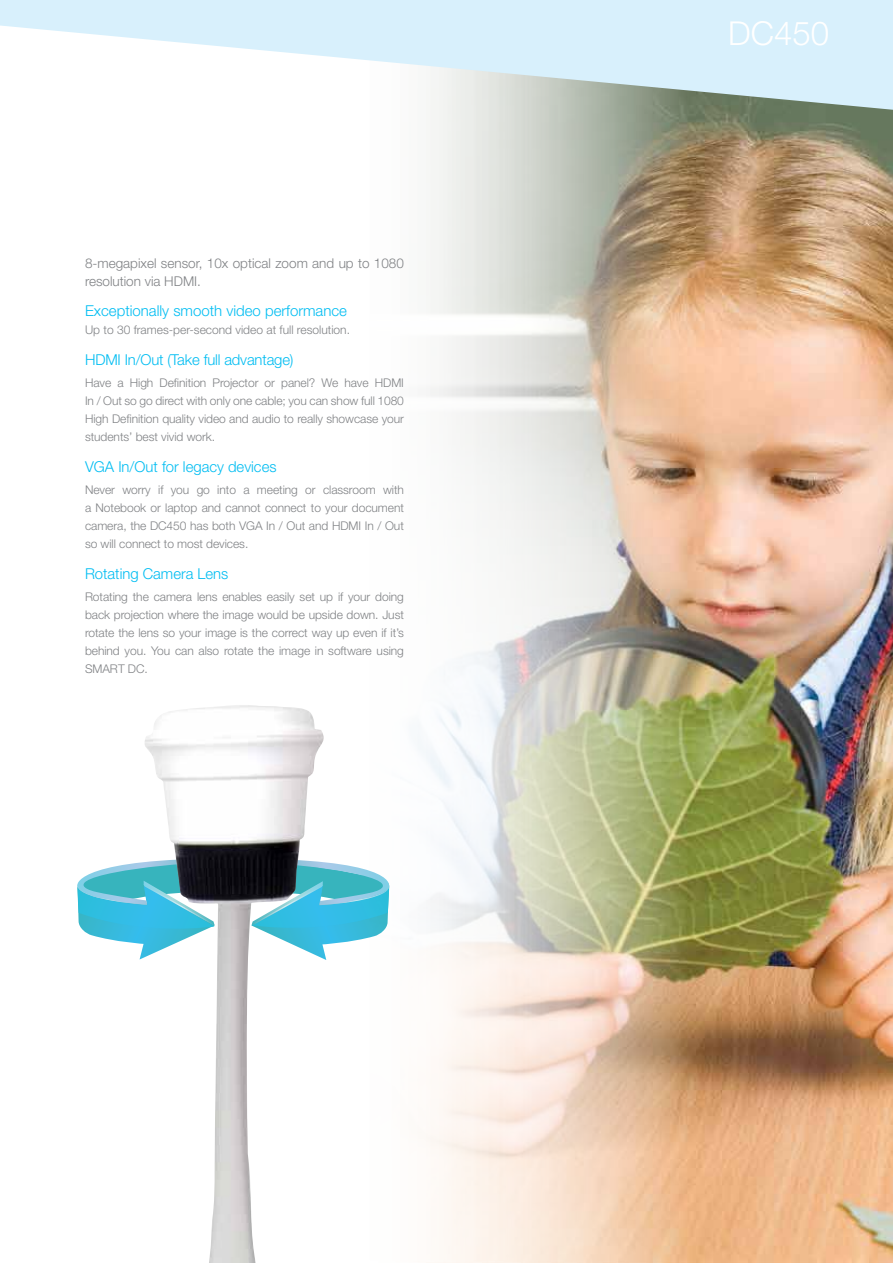
<style>
.page{position:relative;width:893px;height:1263px;background:#fff}
.page>*{position:absolute;margin:0;border:0;box-sizing:border-box;transform-origin:0 0}
.t1{font:300 33px "Helvetica Neue";color:#fff}
.t2{font:300 15px "Helvetica Neue";color:#00bdf2}
.t3{font:300 13.5px/18px "Helvetica Neue";color:#808285}
.t4{font:300 12px/18px "Helvetica Neue";letter-spacing:-.005em;color:#808285;text-align:justify}
</style>
<div class="page">
<svg style="left:77px;top:862px;width:271px;height:98px"></svg>
<img style="left:348px;top:110px;width:545px;height:1153px">
<svg style="left:0;top:0;width:893px;height:110px;fill:#d8f0fc"></svg>
<img style="left:144px;top:705px;width:182px;height:558px">
<p class="t3" style="left:85px;top:253px;width:320px">8-megapixel sensor, 10x optical zoom and up to 1080 resolution via HDMI.</p>
<p class="t2" style="left:85px;top:302px;width:264px">Exceptionally smooth video performance</p>
<p class="t4" style="left:85px;top:321px;width:266px">Up to 30 frames-per-second video at full resolution.</p>
<p class="t2" style="left:85px;top:351px;width:210px">HDMI In/Out (Take full advantage)</p>
<p class="t4" style="left:85px;top:374px;width:320px">Have a High Definition Projector or panel? We have HDMI In / Out so go direct with only one cable; you can show full 1080<br>High Definition quality video and audio to really showcase your students’ best vivid work.</p>
<p class="t2" style="left:85px;top:458px;width:193px">VGA In/Out for legacy devices</p>
<p class="t4" style="left:85px;top:481px;width:320px">Never worry if you go into a meeting or classroom with a Notebook or laptop and cannot connect to your document camera, the DC450 has both VGA In / Out and HDMI In / Out so will connect to most devices.</p>
<p class="t2" style="left:85px;top:565px;width:145px">Rotating Camera Lens</p>
<p class="t4" style="left:85px;top:588px;width:320px">Rotating the camera lens enables easily set up if your doing back projection where the image would be upside down. Just rotate the lens so your image is the correct way up even if it’s behind you. You can also rotate the image in software using SMART DC.</p>
<h1 class="t1" style="left:728px;top:13px;width:102px">DC450</h1>
</div>
